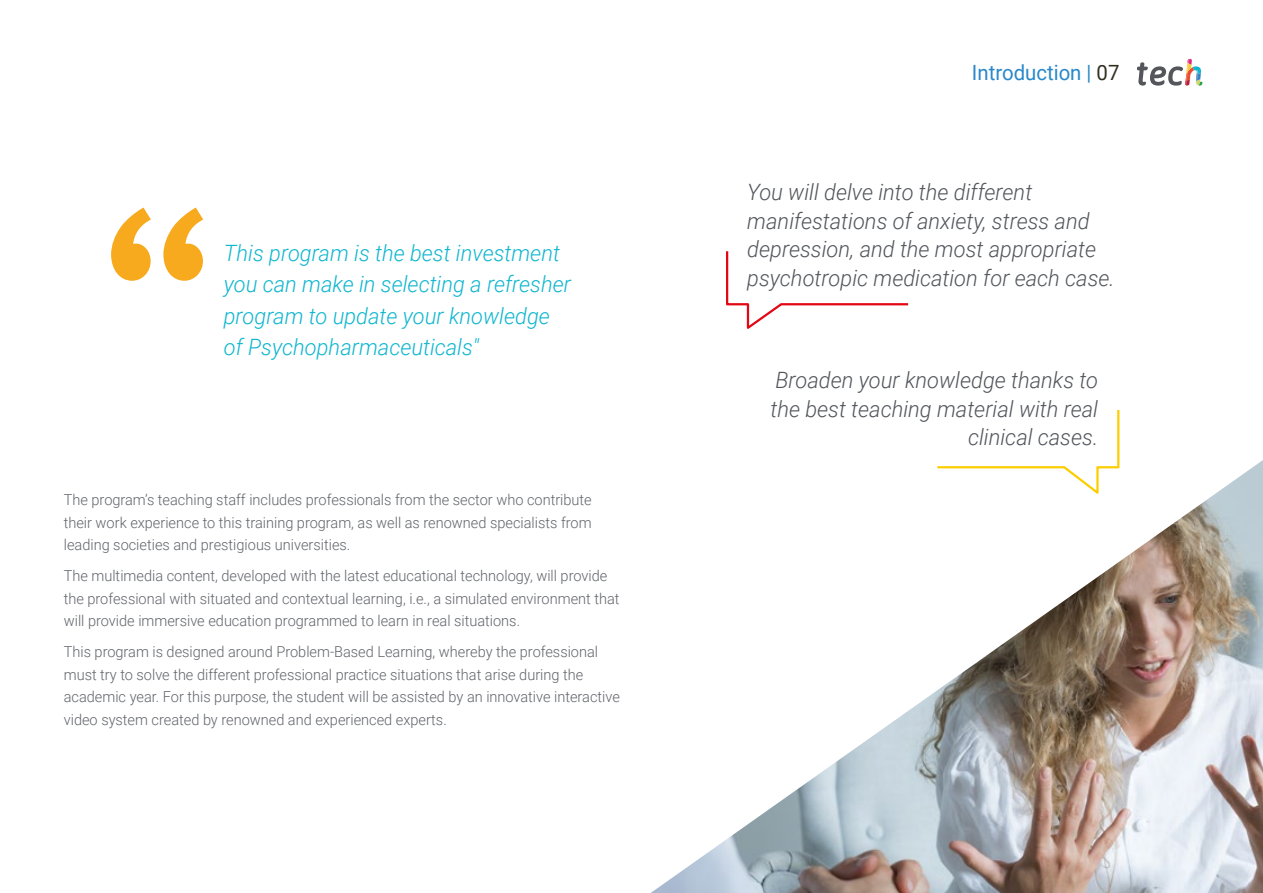
<style>
.page{position:relative;width:1263px;height:893px;background:#fff}
.page>*{position:absolute;margin:0;border:0;box-sizing:border-box;transform-origin:0 0}
.t1{font:italic 300 22.5px/28.5px "Roboto";color:#52555b;text-align:right}
.t2{font:italic 300 22.5px/31.5px "Roboto";color:#0fb6cf}
.t3{font:21px "Roboto";color:#2988c9}
.t4{font:300 15px/22.5px "Roboto";color:#61646a}
.s1{color:#312e20}
</style>
<div class="page">
<svg style="left:111px;top:208px;width:92px;height:73px"></svg>
<img style="left:651px;top:460px;width:612px;height:433px">
<svg style="left:935px;top:410px;width:185px;height:87px"></svg>
<svg style="left:726px;top:251px;width:183px;height:78px"></svg>
<svg style="left:1137px;top:59px;width:65px;height:27px"></svg>
<h1 class="t2" style="left:224px;top:236px;width:349px">This program is the best investment you can make in selecting a refresher program to update your knowledge of Psychopharmaceuticals"</h1>
<p class="t4" style="left:64px;top:488px;width:529px;text-align:justify">The program’s teaching staff includes professionals from the sector who contribute their work experience to this training program, as well as renowned specialists from leading societies and prestigious universities.</p>
<p class="t4" style="left:64px;top:564px;width:557px">The multimedia content, developed with the latest educational technology, will provide the professional with situated and contextual learning, i.e., a simulated environment that will provide immersive education programmed to learn in real situations.</p>
<p class="t4" style="left:64px;top:640px;width:558px">This program is designed around Problem-Based Learning, whereby the professional must try to solve the different professional practice situations that arise during the academic year. For this purpose, the student will be assisted by an innovative interactive video system created by renowned and experienced experts.</p>
<h2 class="t3" style="left:972px;top:57px;width:149px">Introduction | <span class="s1">07</span></h2>
<h1 class="t1" style="left:747px;top:177px;width:369px;text-align:left">You will delve into the different manifestations of anxiety, stress and depression, and the most appropriate psychotropic medication for each case.</h1>
<h1 class="t1" style="left:770px;top:365px;width:329px">Broaden your knowledge thanks to the best teaching material with real clinical cases.</h1>
</div>
